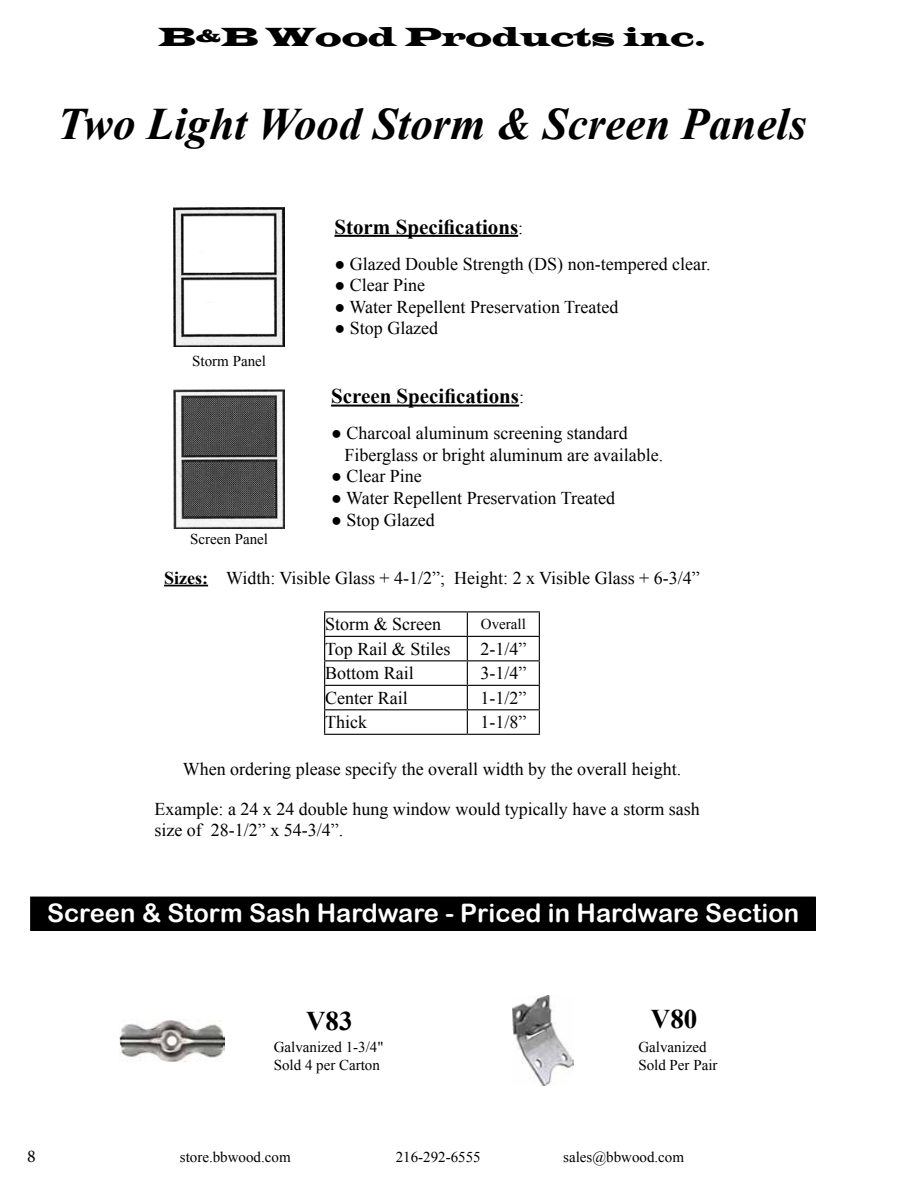
<style>
.page{position:relative;width:918px;height:1188px;background:#fff}
.page>*{position:absolute;margin:0;border:0;box-sizing:border-box;transform-origin:0 0}
.t1{font:italic 700 45px "Times New Roman";color:#000}
.t2{font:27px "Latin Wide";color:#000}
.t3{font:700 27px "Times New Roman";color:#000}
.t4{font:25.5px "Arial Rounded MT Bold";color:#fff}
.t5{font:700 21px "Times New Roman";color:#000}
.t6{font:18px/21.6px "Times New Roman";color:#000}
.t7{font:18px "Minion Pro";color:#000}
.t8{font:15px/18px "Times New Roman";color:#000}
.s1{font-weight:400;font-size:18px}
.s2{font-weight:700}
</style>
<div class="page">
<hr style="left:324px;top:611px;width:143px;height:1px;background:#000">
<hr style="left:467px;top:611px;width:73px;height:1px;background:#000">
<hr style="left:324px;top:636px;width:143px;height:1px;background:#000">
<hr style="left:467px;top:636px;width:73px;height:1px;background:#000">
<hr style="left:324px;top:660px;width:143px;height:1px;background:#000">
<hr style="left:467px;top:660px;width:73px;height:1px;background:#000">
<hr style="left:324px;top:685px;width:143px;height:1px;background:#000">
<hr style="left:467px;top:685px;width:73px;height:1px;background:#000">
<hr style="left:324px;top:709px;width:143px;height:1px;background:#000">
<hr style="left:467px;top:709px;width:73px;height:1px;background:#000">
<hr style="left:324px;top:734px;width:143px;height:1px;background:#000">
<hr style="left:467px;top:734px;width:73px;height:1px;background:#000">
<svg style="left:324px;top:612px;width:1px;height:122px"></svg>
<svg style="left:467px;top:612px;width:1px;height:122px"></svg>
<svg style="left:539px;top:612px;width:1px;height:122px"></svg>
<hr style="left:334px;top:235px;width:184px;height:2px;background:#000">
<img style="left:174px;top:207px;width:111px;height:139px">
<hr style="left:164px;top:585px;width:44px;height:1px;background:#000">
<img style="left:174px;top:389px;width:111px;height:139px">
<hr style="left:331px;top:405px;width:188px;height:2px;background:#000">
<div style="left:31px;top:897px;width:784px;height:33px;background:#000"></div>
<div style="left:30px;top:897px;width:786px;height:34px;border:1px solid #000"></div>
<img style="left:120px;top:1020px;width:105px;height:41px">
<img style="left:513px;top:996px;width:61px;height:90px">
<h2 class="t2" style="left:158px;top:20px;width:550px">B<sup>&amp;</sup>B Wood Products inc.</h2>
<h1 class="t1" style="left:57px;top:92px;width:751px">Two Light Wood Storm &amp; Screen Panels</h1>
<p class="t8" style="left:192px;top:352px;width:75px">Storm Panel</p>
<p class="t8" style="left:190px;top:530px;width:79px">Screen Panel</p>
<p class="t5" style="left:334px;top:212px;width:190px">Storm Specifications<span class="s1">:</span></p>
<p class="t6" style="left:334px;top:252px;width:378px">● Glazed Double Strength (DS) non-tempered clear.</p>
<p class="t6" style="left:334px;top:274px;width:92px">● Clear Pine</p>
<p class="t6" style="left:334px;top:296px;width:286px">● Water Repellent Preservation Treated</p>
<p class="t6" style="left:334px;top:317px;width:105px">● Stop Glazed</p>
<p class="t5" style="left:331px;top:382px;width:195px">Screen Specifications<span class="s1">:</span></p>
<p class="t6" style="left:345px;top:422px;width:320px;text-indent:-14px">● Charcoal aluminum screening standard<br>Fiberglass or bright aluminum are available.</p>
<p class="t6" style="left:331px;top:465px;width:92px">● Clear Pine</p>
<p class="t6" style="left:331px;top:487px;width:286px">● Water Repellent Preservation Treated</p>
<p class="t6" style="left:331px;top:509px;width:105px">● Stop Glazed</p>
<p class="t6" style="left:164px;top:567px;width:537px"><span class="s2">Sizes:</span> Width: Visible Glass + 4-1/2”; Height: 2 x Visible Glass + 6-3/4”</p>
<p class="t6" style="left:325px;top:613px;width:117px">Storm &amp; Screen</p>
<p class="t8" style="left:481px;top:615px;width:46px">Overall</p>
<p class="t6" style="left:325px;top:638px;width:127px">Top Rail &amp; Stiles</p>
<p class="t6" style="left:480px;top:638px;width:47px">2-1/4”</p>
<p class="t6" style="left:325px;top:662px;width:90px">Bottom Rail</p>
<p class="t6" style="left:480px;top:662px;width:47px">3-1/4”</p>
<p class="t6" style="left:325px;top:687px;width:84px">Center Rail</p>
<p class="t6" style="left:480px;top:687px;width:47px">1-1/2”</p>
<p class="t6" style="left:325px;top:711px;width:43px">Thick</p>
<p class="t6" style="left:480px;top:711px;width:47px">1-1/8”</p>
<p class="t6" style="left:183px;top:758px;width:500px">When ordering please specify the overall width by the overall height.</p>
<p class="t6" style="left:155px;top:798px;width:547px">Example: a 24 x 24 double hung window would typically have a storm sash size of 28-1/2” x 54-3/4”.</p>
<h3 class="t4" style="left:47px;top:898px;width:754px">Screen &amp; Storm Sash Hardware - Priced in Hardware Section</h3>
<h2 class="t3" style="left:306px;top:1002px;width:48px">V83</h2>
<p class="t8" style="left:274px;top:1037px;width:111px">Galvanized 1-3/4"<br>Sold 4 per Carton</p>
<h2 class="t3" style="left:651px;top:1001px;width:48px">V80</h2>
<p class="t8" style="left:638px;top:1038px;width:81px">Galvanized<br>Sold Per Pair</p>
<p class="t7" style="left:27px;top:1144px;width:10px">8</p>
<p class="t8" style="left:180px;top:1148px;width:112px">store.bbwood.com</p>
<p class="t8" style="left:396px;top:1148px;width:86px">216-292-6555</p>
<p class="t8" style="left:563px;top:1148px;width:122px">sales@bbwood.com</p>
</div>
